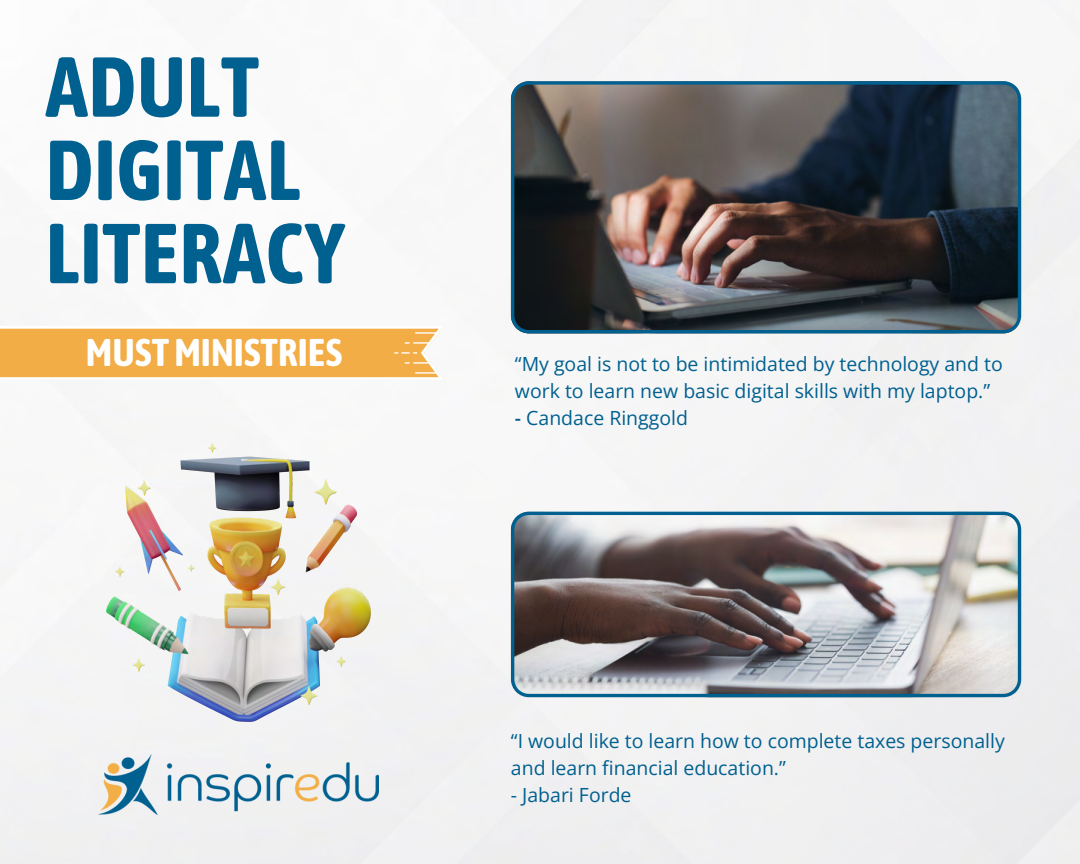
<style>
.page{position:relative;width:1080px;height:864px;background:#f5f5f6}
.page>*{position:absolute;margin:0;border:0;box-sizing:border-box;transform-origin:0 0}
.t1{font:700 84.75px/83.2px "Asap Condensed";color:#006090}
.t2{font:700 38.55px "Asap Condensed";color:#fff}
.t3{font:19.5px/27px "Open Sans";color:#006090}
.s1{font-weight:600}
</style>
<div class="page">
<img style="left:99px;top:755px;width:280px;height:59px">
<img style="left:511px;top:81px;width:510px;height:252px">
<img style="left:511px;top:512px;width:510px;height:185px">
<svg style="left:0;top:326px;width:444px;height:54px;background:#f3b75e"></svg>
<img style="left:106px;top:444px;width:265px;height:278px">
<p class="t1" style="left:45px;top:44px;width:302px">ADULT<br>DIGITAL<br>LITERACY</p>
<p class="t2" style="left:86px;top:330px;width:258px">MUST MINISTRIES</p>
<h2 class="t3" style="left:515px;top:350px;width:489px">“My goal is not to be intimidated by technology and to work to learn new basic digital skills with my laptop.”</h2>
<p class="t3" style="left:515px;top:404px;width:174px"><span class="s1">-</span> Candace Ringgold</p>
<p class="t3" style="left:511px;top:727px;width:495px">“I would like to learn how to complete taxes personally and learn financial education.”</p>
<p class="t3" style="left:511px;top:781px;width:122px">- Jabari Forde</p>
</div>
